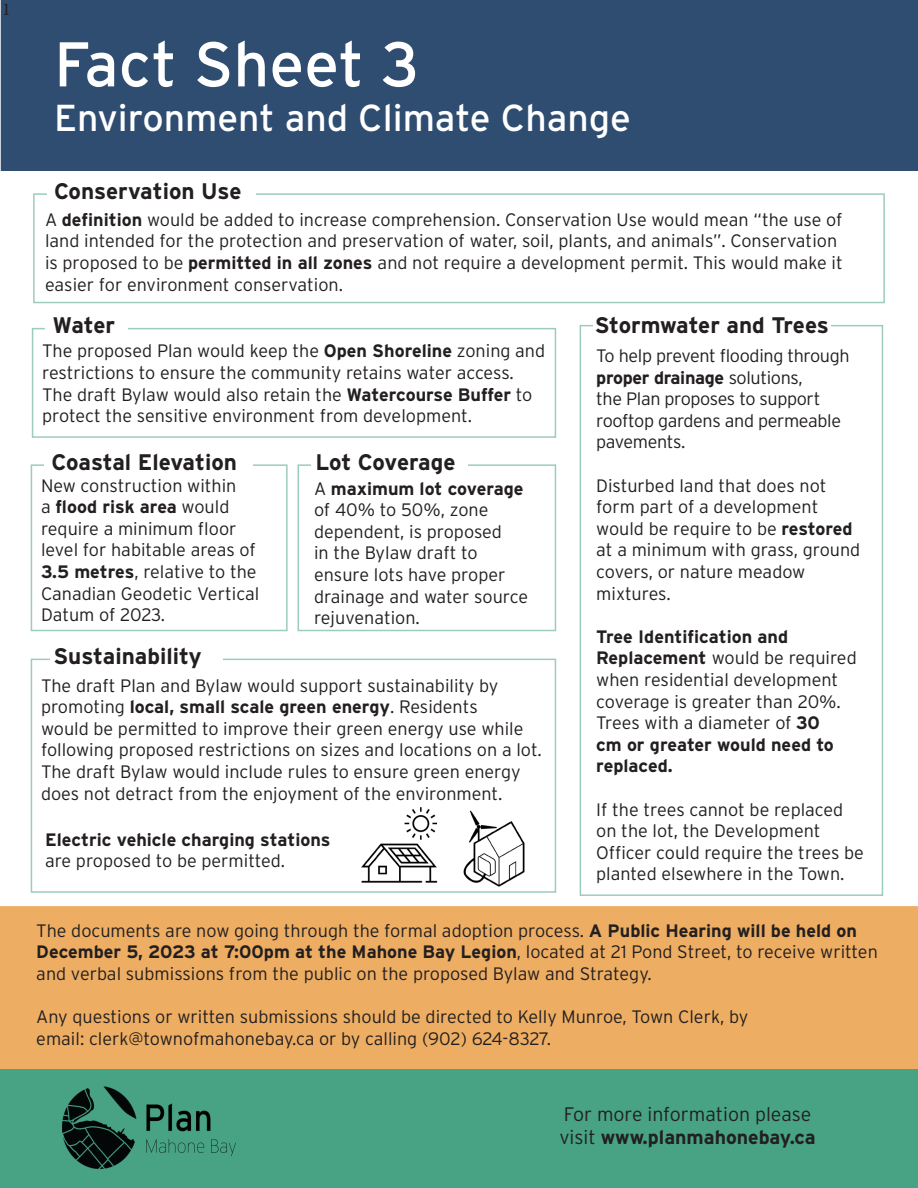
<style>
.page{position:relative;width:918px;height:1188px;background:#fff}
.page>*{position:absolute;margin:0;border:0;box-sizing:border-box;transform-origin:0 0}
.t1{font:63px "Interstate";color:#fff}
.t2{font:37.5px "Interstate";color:#fff}
.t3{font:700 22.5px "Interstate";color:#231f20}
.t4{font:300 19.5px/23.4px "Interstate";color:#231f20}
.t5{font:300 18px/21.6px "Interstate";color:#231f20}
.t6{font:300 18px/21.6px "Interstate";letter-spacing:-.02em;color:#231f20}
.t7{font:700 18px/21.6px "Interstate";color:#231f20}
.t8{font:18px "Minion Pro";color:#231f20}
.s1{font-weight:700}
.s2{font-weight:300}
</style>
<div class="page">
<div style="left:1px;top:0;width:917px;height:171px;background:#2f4d71"></div>
<div style="left:0;top:1065px;width:918px;height:123px;background:#47a383"></div>
<img style="left:62px;top:1086px;width:174px;height:83px">
<div style="left:33px;top:193px;width:852px;height:110px;border:2px solid #9cccbd"></div>
<div style="left:47px;top:187px;width:209px;height:22px;background:#fff"></div>
<div style="left:32px;top:328px;width:524px;height:110px;border:2px solid #9cccbd"></div>
<div style="left:45px;top:321px;width:83px;height:22px;background:#fff"></div>
<div style="left:31px;top:464px;width:257px;height:167px;border:2px solid #9cccbd"></div>
<div style="left:44px;top:458px;width:209px;height:22px;background:#fff"></div>
<div style="left:298px;top:464px;width:258px;height:167px;border:2px solid #9cccbd"></div>
<div style="left:311px;top:458px;width:157px;height:22px;background:#fff"></div>
<div style="left:580px;top:325px;width:303px;height:571px;border:2px solid #9cccbd"></div>
<div style="left:593px;top:318px;width:238px;height:22px;background:#fff"></div>
<div style="left:31px;top:659px;width:525px;height:234px;border:2px solid #9cccbd"></div>
<div style="left:50px;top:645px;width:173px;height:25px;background:#fff"></div>
<img style="left:466px;top:783px;width:91px;height:110px">
<div style="left:1px;top:907px;width:916px;height:161px;background:#edad62"></div>
<div style="left:0;top:906px;width:918px;height:163px;border:2px solid #edad62"></div>
<img style="left:333px;top:807px;width:133px;height:102px">
<p class="t8" style="left:2px;top:-3px;width:10px">1</p>
<h1 class="t1" style="left:54px;top:29px;width:367px">Fact Sheet 3</h1>
<h2 class="t2" style="left:54px;top:97px;width:578px">Environment and Climate Change</h2>
<p class="t3" style="left:54px;top:178px;width:189px">Conservation Use</p>
<p class="t5" style="left:45px;top:209px;width:799px">A <span class="s1">definition</span> would be added to increase comprehension. Conservation Use would mean “the use of land intended for the protection and preservation of water, soil, plants, and animals”. Conservation is proposed to be <span class="s1">permitted in all zones</span> and not require a development permit. This would make it easier for environment conservation.</p>
<p class="t3" style="left:53px;top:313px;width:64px">Water</p>
<p class="t5" style="left:42px;top:340px;width:505px">The proposed Plan would keep the <span class="s1">Open Shoreline</span> zoning and restrictions to ensure the community retains water access.<br>The draft Bylaw would also retain the <span class="s1">Watercourse Buffer</span> to protect the sensitive environment from development.</p>
<p class="t3" style="left:52px;top:450px;width:187px">Coastal Elevation</p>
<p class="t5" style="left:41px;top:474px;width:220px">New construction within<br>a <span class="s1">flood risk area</span> would require a minimum floor level for habitable areas of<br><span class="s1">3.5 metres</span>, relative to the<br>Canadian Geodetic Vertical<br>Datum of 2023.</p>
<p class="t3" style="left:316px;top:450px;width:141px">Lot Coverage</p>
<p class="t5" style="left:314px;top:477px;width:216px">A <span class="s1">maximum lot coverage </span>of 40% to 50%, zone dependent, is proposed<br>in the Bylaw draft to ensure lots have proper drainage and water source rejuvenation.</p>
<p class="t3" style="left:54px;top:644px;width:150px">Sustainability</p>
<p class="t5" style="left:41px;top:674px;width:502px">The draft Plan and Bylaw would support sustainability by promoting <span class="s1">local, small scale green energy</span>. Residents<br>would be permitted to improve their green energy use while following proposed restrictions on sizes and locations on a lot.<br>The draft Bylaw would include rules to ensure green energy does not detract from the enjoyment of the environment.</p>
<p class="t7" style="left:45px;top:828px;width:287px">Electric vehicle charging stations <span class="s2">are proposed to be permitted.</span></p>
<p class="t3" style="left:595px;top:312px;width:236px">Stormwater and Trees</p>
<p class="t6" style="left:596px;top:345px;width:255px">To help prevent flooding through <span class="s1">proper drainage</span> solutions,<br>the Plan proposes to support rooftop gardens and permeable pavements.</p>
<p class="t5" style="left:596px;top:474px;width:266px">Disturbed land that does not form part of a development would be require to be <span class="s1">restored </span>at a minimum with grass, ground covers, or nature meadow mixtures.</p>
<p class="t5" style="left:596px;top:625px;width:262px"><span class="s1">Tree Identification and<br>Replacement</span> would be required when residential development coverage is greater than 20%.<br>Trees with a diameter of <span class="s1">30<br>cm or greater would need to replaced.</span></p>
<p class="t5" style="left:596px;top:798px;width:269px">If the trees cannot be replaced on the lot, the Development<br>Officer could require the trees be planted elsewhere in the Town.</p>
<p class="t5" style="left:36px;top:920px;width:843px">The documents are now going through the formal adoption process. <span class="s1">A Public Hearing will be held on<br>December 5, 2023 at 7:00pm at the Mahone Bay Legion</span>, located at 21 Pond Street, to receive written and verbal submissions from the public on the proposed Bylaw and Strategy.</p>
<p class="t5" style="left:36px;top:1006px;width:714px">Any questions or written submissions should be directed to Kelly Munroe, Town Clerk, by</p>
<p class="t5" style="left:36px;top:1028px;width:516px">email: clerk@townofmahonebay.ca or by calling (902) 624-8327.</p>
<p class="t4" style="left:559px;top:1102px;width:258px">For more information please visit <span class="s1">www.planmahonebay.ca</span></p>
</div>
